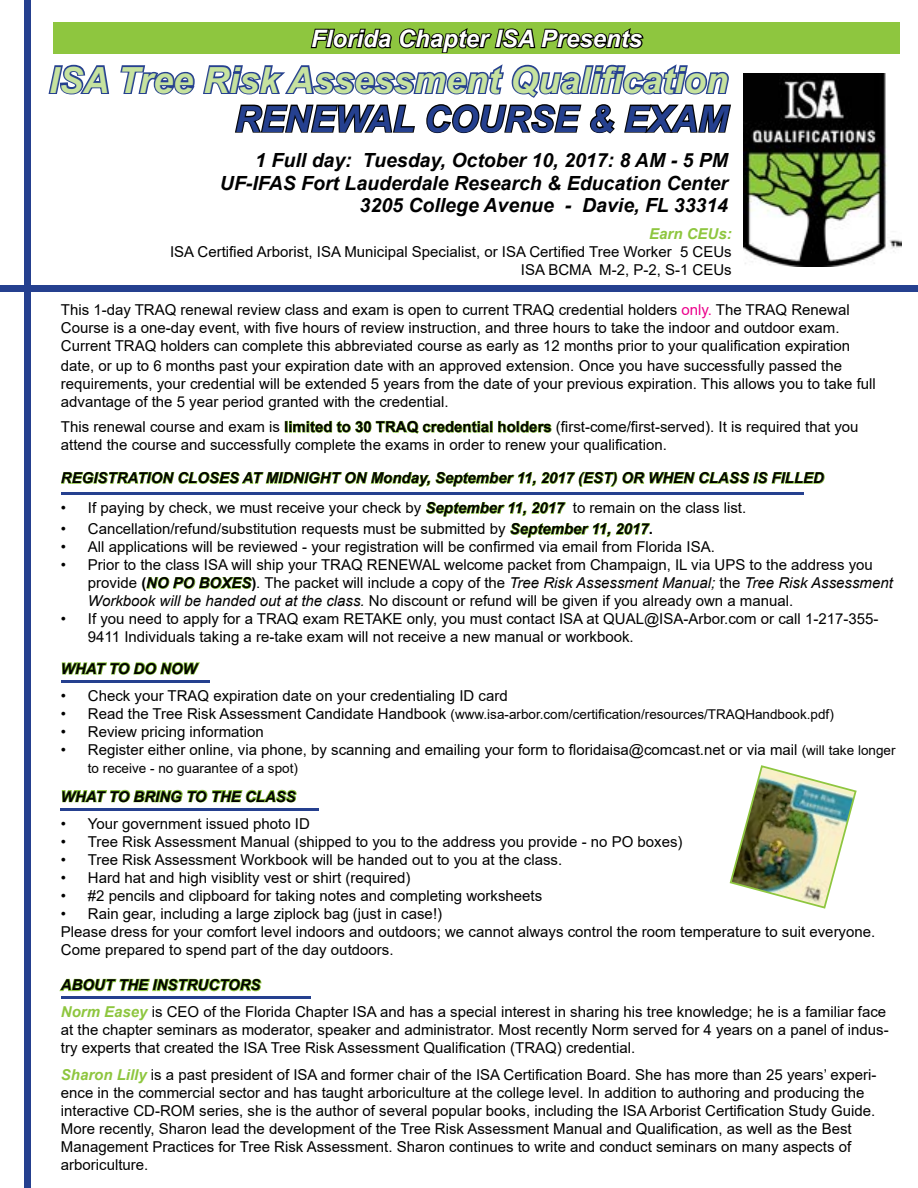
<style>
.page{position:relative;width:918px;height:1188px;background:#fff}
.page>*{position:absolute;margin:0;border:0;box-sizing:border-box;transform-origin:0 0}
.t1{font:italic 700 36px "Arial";color:#c6e29f}
.t2{font:italic 700 36px "Arial";color:#25408f}
.t3{font:italic 700 24px "Arial";color:#fff}
.t4{font:italic 700 19.5px/22.5px "Arial";color:#000;text-align:right}
.t5{font:15px/18px "Arial";color:#000}
.t6{font:italic 700 15px "Arial";color:#000}
.t7{font:italic 700 15px "Arial";color:#8ec63f}
.t8{font:13.5px "Arial";color:#000}
.s1{color:#ec008c}
.s2{font-weight:700}
.s3{font-weight:700;font-style:italic}
.s4{font-style:italic}
.s5{font-size:15px}
.s6{font-size:13.5px}
.s7{font-weight:700;font-style:italic;color:#8ec63f}
</style>
<div class="page">
<svg style="left:285px;top:420px;width:267px;height:14px"></svg>
<div style="left:24px;top:0;width:7px;height:1188px;background:#25408f"></div>
<div style="left:0;top:286px;width:918px;height:6px;background:#25408f"></div>
<svg style="left:61px;top:662px;width:139px;height:13px"></svg>
<hr style="left:61px;top:680px;width:148px;height:3px;background:#25408f">
<svg style="left:59px;top:978px;width:203px;height:14px"></svg>
<hr style="left:61px;top:997px;width:250px;height:2px;background:#25408f">
<svg style="left:61px;top:789px;width:236px;height:14px"></svg>
<hr style="left:61px;top:808px;width:258px;height:2px;background:#25408f">
<img style="left:729px;top:765px;width:128px;height:144px">
<svg style="left:48px;top:64px;width:62px;height:31px"></svg>
<svg style="left:120px;top:64px;width:611px;height:70px"></svg>
<img style="left:743px;top:74px;width:159px;height:193px">
<div style="left:53px;top:23px;width:847px;height:31px;background:#8ec63f"></div>
<svg style="left:310px;top:28px;width:334px;height:25px"></svg>
<svg style="left:61px;top:471px;width:764px;height:16px"></svg>
<svg style="left:426px;top:501px;width:224px;height:37px"></svg>
<svg style="left:146px;top:577px;width:106px;height:12px"></svg>
<hr style="left:61px;top:493px;width:742px;height:2px;background:#25408f">
<h2 class="t3" style="left:311px;top:23px;width:333px">Florida Chapter ISA Presents</h2>
<h1 class="t1" style="left:49px;top:56px;width:680px">ISA Tree Risk Assessment Qualification</h1>
<h1 class="t2" style="left:235px;top:95px;width:495px">RENEWAL COURSE &amp; EXAM</h1>
<h3 class="t4" style="left:220px;top:150px;width:510px">1 Full day: Tuesday, October 10, 2017: 8 AM - 5 PM<br>UF-IFAS Fort Lauderdale Research &amp; Education Center<br>3205 College Avenue - Davie, FL 33314</h3>
<p class="t7" style="left:649px;top:224px;width:84px">Earn CEUs:</p>
<p class="t5" style="left:170px;top:243px;width:563px;text-align:right">ISA Certified Arborist, ISA Municipal Specialist, or ISA Certified Tree Worker 5 CEUs<br>ISA BCMA M-2, P-2, S-1 CEUs</p>
<p class="t5" style="left:61px;top:301px;width:791px">This 1-day TRAQ renewal review class and exam is open to current TRAQ credential holders <span class="s1">only.</span> The TRAQ Renewal<br>Course is a one-day event, with five hours of review instruction, and three hours to take the indoor and outdoor exam.<br>Current TRAQ holders can complete this abbreviated course as early as 12 months prior to your qualification expiration</p>
<p class="t5" style="left:61px;top:356px;width:817px">date, or up to 6 months past your expiration date with an approved extension. Once you have successfully passed the requirements, your credential will be extended 5 years from the date of your previous expiration. This allows you to take full advantage of the 5 year period granted with the credential.</p>
<p class="t5" style="left:61px;top:418px;width:799px">This renewal course and exam is <span class="s2">limited to 30 TRAQ credential holders</span> (first-come/first-served). It is required that you attend the course and successfully complete the exams in order to renew your qualification.</p>
<p class="t6" style="left:61px;top:468px;width:765px">REGISTRATION CLOSES AT MIDNIGHT ON Monday, September 11, 2017 (EST) OR WHEN CLASS IS FILLED</p>
<p class="t5" style="left:61px;top:499px;width:687px">• If paying by check, we must receive your check by <span class="s3">September 11, 2017</span> to remain on the class list.</p>
<p class="t5" style="left:61px;top:520px;width:594px">• Cancellation/refund/substitution requests must be submitted by <span class="s3">September 11, 2017</span><span class="s2">.</span></p>
<p class="t5" style="left:61px;top:538px;width:655px">• All applications will be reviewed - your registration will be confirmed via email from Florida ISA.</p>
<p class="t5" style="left:88px;top:556px;width:807px;text-indent:-27px">• Prior to the class ISA will ship your TRAQ RENEWAL welcome packet from Champaign, IL via UPS to the address you provide <span class="s2">(</span><span class="s3">NO PO BOXES</span><span class="s2">)</span>. The packet will include a copy of the <span class="s4">Tree Risk Assessment Manual;</span> the <span class="s4">Tree Risk Assessment<br>Workbook will be handed out at the class.</span> No discount or refund will be given if you already own a manual.</p>
<p class="t5" style="left:88px;top:610px;width:792px;text-indent:-27px">• If you need to apply for a TRAQ exam RETAKE only, you must contact ISA at QUAL@ISA-Arbor.com or call 1-217-355-<br>9411 Individuals taking a re-take exam will not receive a new manual or workbook.</p>
<p class="t6" style="left:61px;top:659px;width:138px">WHAT TO DO NOW</p>
<p class="t5" style="left:61px;top:686px;width:448px">• Check your TRAQ expiration date on your credentialing ID card</p>
<p class="t8" style="left:61px;top:705px;width:775px"><span class="s5">• Read the Tree Risk Assessment Candidate Handbook</span> (www.isa-arbor.com/certification/resources/TRAQHandbook.pdf)</p>
<p class="t5" style="left:61px;top:722px;width:204px">• Review pricing information</p>
<p class="t5" style="left:61px;top:740px;width:836px">• Register either online, via phone, by scanning and emailing your form to floridaisa@comcast.net or via mail <span class="s6">(will take longer</span></p>
<p class="t8" style="left:88px;top:759px;width:212px">to receive - no guarantee of a spot)</p>
<p class="t6" style="left:61px;top:786px;width:237px">WHAT TO BRING TO THE CLASS</p>
<p class="t5" style="left:61px;top:814px;width:251px">• Your government issued photo ID</p>
<p class="t5" style="left:61px;top:832px;width:623px">• Tree Risk Assessment Manual (shipped to you to the address you provide - no PO boxes)</p>
<p class="t5" style="left:61px;top:850px;width:503px">• Tree Risk Assessment Workbook will be handed out to you at the class.</p>
<p class="t5" style="left:61px;top:868px;width:351px">• Hard hat and high visiblity vest or shirt (required)</p>
<p class="t5" style="left:61px;top:886px;width:483px">• #2 pencils and clipboard for taking notes and completing worksheets</p>
<p class="t5" style="left:61px;top:904px;width:816px">• Rain gear, including a large ziplock bag (just in case!)<br>Please dress for your comfort level indoors and outdoors; we cannot always control the room temperature to suit everyone.<br>Come prepared to spend part of the day outdoors.</p>
<p class="t5" style="left:61px;top:971px;width:827px;line-height:27px"><span class="s3">ABOUT THE INSTRUCTORS<br></span><span class="s7">Norm Easey</span> is CEO of the Florida Chapter ISA and has a special interest in sharing his tree knowledge; he is a familiar face</p>
<p class="t5" style="left:61px;top:1021px;width:829px">at the chapter seminars as moderator, speaker and administrator. Most recently Norm served for 4 years on a panel of indus&shy;try experts that created the ISA Tree Risk Assessment Qualification (TRAQ) credential.</p>
<p class="t5" style="left:61px;top:1066px;width:817px"><span class="s7">Sharon Lilly</span> is a past president of ISA and former chair of the ISA Certification Board. She has more than 25 years’ experi&shy;ence in the commercial sector and has taught arboriculture at the college level. In addition to authoring and producing the interactive CD-ROM series, she is the author of several popular books, including the ISA Arborist Certification Study Guide.<br>More recently, Sharon lead the development of the Tree Risk Assessment Manual and Qualification, as well as the Best Management Practices for Tree Risk Assessment. Sharon continues to write and conduct seminars on many aspects of arboriculture.</p>
</div>
